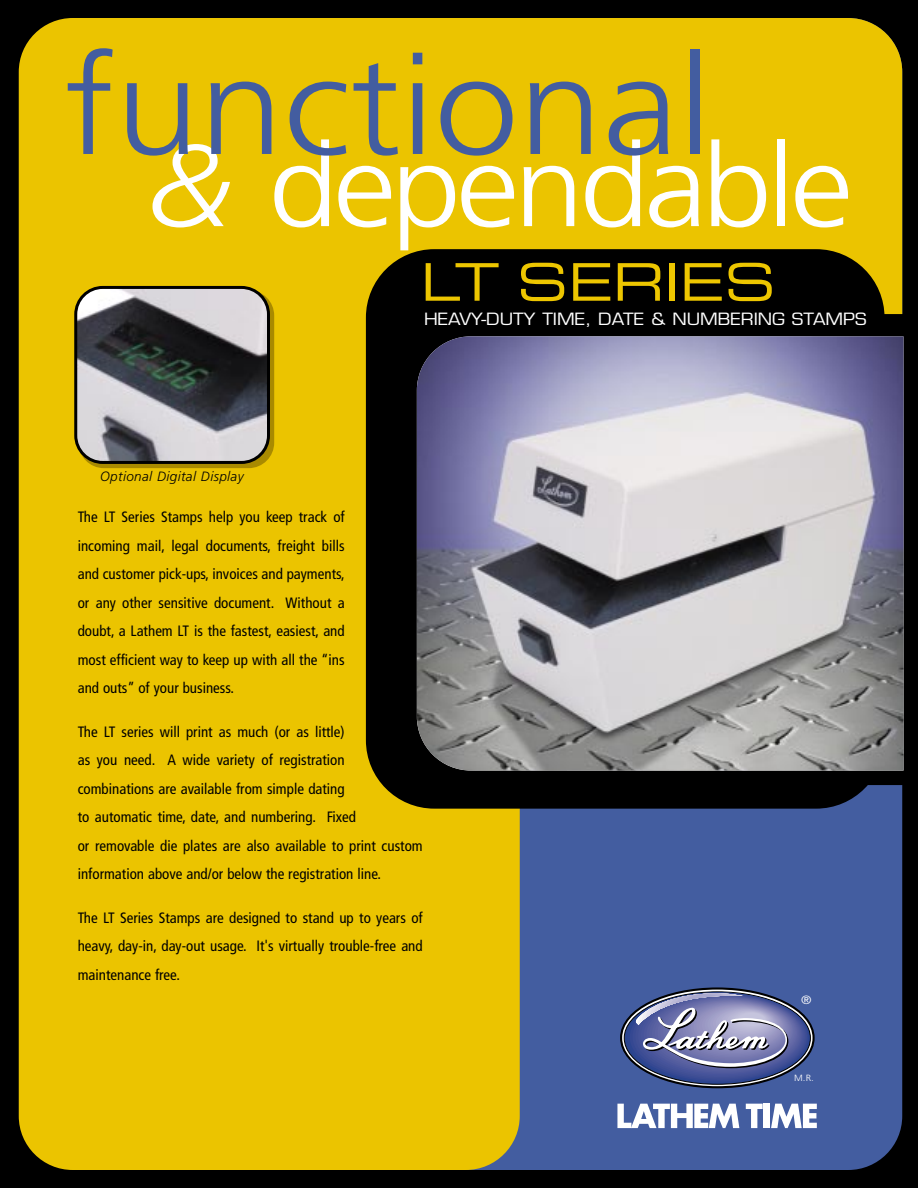
<style>
.page{position:relative;width:918px;height:1188px;background:#000}
.page>*{position:absolute;margin:0;border:0;box-sizing:border-box;transform-origin:0 0}
.t1{font:300 138.75px "Frutiger";color:#435da0;scale:1.09 1}
.t2{font:300 115.65px "Frutiger";letter-spacing:-.04em;color:#fff;scale:1.09 1}
.t3{font:51.9px "Eurostile Extended Two";color:#edc600}
.t4{font:16.5px "Eurostile";color:#fff;scale:1.11 1}
.t5{font:condensed 15px/28.5px "Frutiger";color:#000;text-align:justify}
.t6{font:italic 300 13.5px "Frutiger";letter-spacing:.03em;color:#000}
.t7{font:300 12px "Frutiger";color:#fff;scale:1.09 1}
.t8{font:300 9px "Frutiger";color:#fff;scale:1.09 1}
.s1{font-style:italic}
</style>
<div class="page">
<div style="left:38px;top:18px;width:864px;height:1152px;background:#435da0;border-radius:54px"></div>
<div style="left:38px;top:18px;width:864px;height:403px;background:#ebc400;border-radius:54px"></div>
<div style="left:19px;top:18px;width:501px;height:1152px;background:#ebc400;border-radius:54px"></div>
<div style="left:366px;top:249px;width:519px;height:560px;background:#000;border-radius:68px"></div>
<svg style="left:617px;top:1104px;width:122px;height:24px"></svg>
<svg style="left:746px;top:1104px;width:17px;height:24px"></svg>
<div style="left:764px;top:1104px;width:6px;height:24px;background:#fff"></div>
<svg style="left:771px;top:1104px;width:46px;height:24px"></svg>
<div style="left:620px;top:987px;width:195px;height:101px;border:8px solid #000;border-radius:50%"></div>
<svg style="left:624px;top:991px;width:187px;height:94px"></svg>
<svg style="left:627px;top:992px;width:182px;height:91px"></svg>
<svg style="left:635px;top:993px;width:153px;height:75px;background:#8488af"></svg>
<div style="left:78px;top:290px;width:196px;height:178px;background:#a98a00;border-radius:26px"></div>
<svg style="left:74px;top:286px;width:196px;height:178px;background:#7c7c7b"></svg>
<div style="left:408px;top:334px;width:509px;height:442px;background:#000;border-radius:26px"></div>
<img style="left:417px;top:336px;width:487px;height:435px">
<h1 class="t1" style="left:65px;top:50px;width:595px">functional</h1>
<h2 class="t2" style="left:149px;top:139px;width:647px"><span class="s1">&amp;</span> dependable</h2>
<h3 class="t3" style="left:421px;top:263px;width:357px">LT SERIES</h3>
<p class="t6" style="left:100px;top:471px;width:145px">Optional Digital Display</p>
<p class="t4" style="left:424px;top:312px;width:400px">HEAVY-DUTY TIME, DATE &amp; NUMBERING STAMPS</p>
<p class="t5" style="left:78px;top:504px;width:269px">The LT Series Stamps help you keep track of incoming mail, legal documents, freight bills and customer pick-ups, invoices and payments, or any other sensitive document. Without a doubt, a Lathem LT is the fastest, easiest, and most efficient way to keep up with all the “ins and outs” of your business.</p>
<p class="t5" style="left:78px;top:718px;width:347px;text-align:left">The LT series will print as much (or as little)<br>as you need. A wide variety of registration combinations are available from simple dating<br>to automatic time, date, and numbering. Fixed<br>or removable die plates are also available to print custom information above and/or below the registration line.</p>
<p class="t5" style="left:78px;top:904px;width:347px">The LT Series Stamps are designed to stand up to years of heavy, day-in, day-out usage. It's virtually trouble-free and maintenance free.</p>
<p class="t7" style="left:801px;top:995px;width:11px">®</p>
<p class="t8" style="left:794px;top:1074px;width:20px">M.R.</p>
</div>
